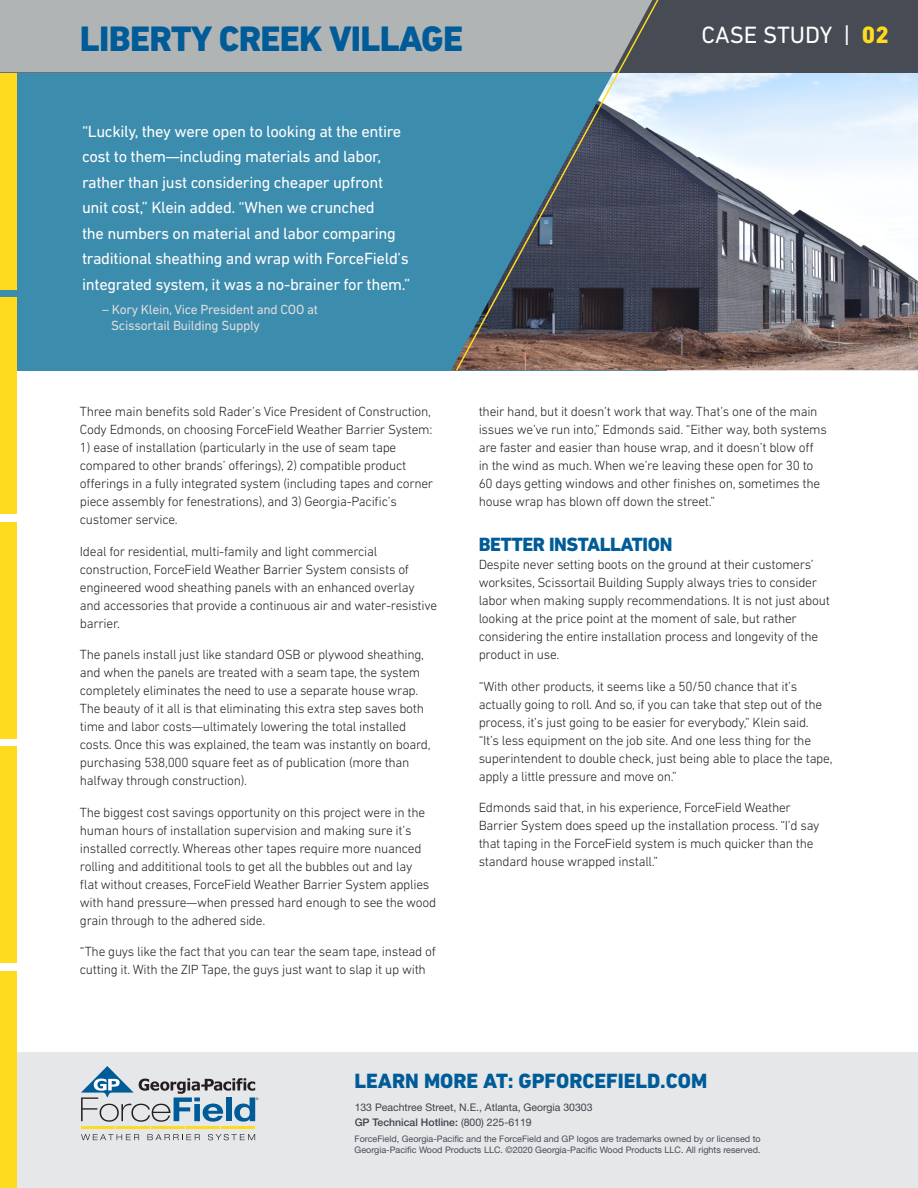
<style>
.page{position:relative;width:918px;height:1188px;background:#fff}
.page>*{position:absolute;margin:0;border:0;box-sizing:border-box;transform-origin:0 0}
.Main_headline{font:800 36px "DIN Next LT Pro";letter-spacing:-.02em;color:#005c98}
.t1{font:24px "DIN Next LT Pro";color:#fff}
.t2{font:800 21px "DIN Next LT Pro";color:#005c98}
.Subhead{font:800 19.5px "DIN Next LT Pro";letter-spacing:-.02em;color:#005c98}
.Callout_copy_-_rever{font:16.5px/25.5px "DIN Next LT Pro";letter-spacing:-.02em;color:#fff}
.Body_copy{font:300 13.5px/18px "DIN Next LT Pro";letter-spacing:-.02em;color:#231f20}
.Callout_copy_-_rever-2{font:13.5px/16.5px "DIN Next LT Pro";letter-spacing:-.02em;color:#dcdddf}
.t3{font:10.5px/15px "Helvetica Neue LT Pro";color:#464b54}
.t4{font:9px/10.8px "Helvetica Neue LT Pro";color:#464b54}
.s1{font-weight:800;color:#ffdb1f}
.s2{font-weight:500}
</style>
<div class="page">
<div style="left:0;top:1052px;width:918px;height:136px;background:#e6e7e9"></div>
<hr style="left:81px;top:1126px;width:34px;height:3px;background:#ffdb1f">
<hr style="left:116px;top:1126px;width:34px;height:3px;background:#ffdb1f">
<hr style="left:151px;top:1126px;width:34px;height:3px;background:#ffdb1f">
<hr style="left:186px;top:1126px;width:34px;height:3px;background:#ffdb1f">
<hr style="left:221px;top:1126px;width:34px;height:3px;background:#ffdb1f">
<svg style="left:81px;top:1134px;width:58px;height:6px"></svg>
<svg style="left:148px;top:1134px;width:52px;height:6px"></svg>
<svg style="left:208px;top:1134px;width:47px;height:6px"></svg>
<svg style="left:81px;top:1066px;width:177px;height:56px"></svg>
<div style="left:0;top:72px;width:667px;height:298px;background:#3c8cad"></div>
<img style="left:451px;top:72px;width:467px;height:298px">
<div style="left:0;top:73px;width:17px;height:216px;background:#ffdb1f"></div>
<div style="left:0;top:297px;width:17px;height:217px;background:#ffdb1f"></div>
<div style="left:0;top:522px;width:17px;height:217px;background:#ffdb1f"></div>
<div style="left:0;top:746px;width:17px;height:217px;background:#ffdb1f"></div>
<div style="left:0;top:971px;width:17px;height:217px;background:#ffdb1f"></div>
<div style="left:0;top:0;width:918px;height:72px;background:#464b54"></div>
<div style="left:0;top:0;width:456px;height:72px;background:#b1b4b5"></div>
<svg style="left:456px;top:0;width:203px;height:370px"></svg>
<p class="Main_headline" style="left:80px;top:17px;width:385px">LIBERTY CREEK VILLAGE</p>
<p class="t1" style="left:702px;top:21px;width:189px">CASE STUDY | <span class="s1">02</span></p>
<p class="Callout_copy_-_rever" style="left:82px;top:118px;width:330px">“Luckily, they were open to looking at the entire cost to them—including materials and labor, rather than just considering cheaper upfront unit cost,” Klein added. “When we crunched<br>the numbers on material and labor comparing traditional sheathing and wrap with ForceField’s integrated system, it was a no-brainer for them.”</p>
<p class="Callout_copy_-_rever-2" style="left:111px;top:301px;width:208px;text-indent:-9px">– Kory Klein, Vice President and COO at<br>Scissortail Building Supply</p>
<p class="Body_copy" style="left:80px;top:402px;width:354px">Three main benefits sold Rader’s Vice President of Construction,<br>Cody Edmonds, on choosing ForceField Weather Barrier System:</p>
<p class="Body_copy" style="left:80px;top:438px;width:355px">1) ease of installation (particularly in the use of seam tape compared to other brands’ offerings), 2) compatible product offerings in a fully integrated system (including tapes and corner piece assembly for fenestrations), and 3) Georgia-Pacific’s customer service.</p>
<p class="Body_copy" style="left:80px;top:542px;width:359px">Ideal for residential, multi-family and light commercial construction, ForceField Weather Barrier System consists of engineered wood sheathing panels with an enhanced overlay and accessories that provide a continuous air and water-resistive barrier.</p>
<p class="Body_copy" style="left:80px;top:645px;width:352px">The panels install just like standard OSB or plywood sheathing, and when the panels are treated with a seam tape, the system completely eliminates the need to use a separate house wrap.<br>The beauty of it all is that eliminating this extra step saves both time and labor costs—ultimately lowering the total installed costs. Once this was explained, the team was instantly on board, purchasing 538,000 square feet as of publication (more than halfway through construction).</p>
<p class="Body_copy" style="left:80px;top:803px;width:358px">The biggest cost savings opportunity on this project were in the human hours of installation supervision and making sure it’s installed correctly. Whereas other tapes require more nuanced rolling and addititional tools to get all the bubbles out and lay<br>flat without creases, ForceField Weather Barrier System applies with hand pressure—when pressed hard enough to see the wood grain through to the adhered side.</p>
<p class="Body_copy" style="left:80px;top:942px;width:358px">“The guys like the fact that you can tear the seam tape, instead of cutting it. With the ZIP Tape, the guys just want to slap it up with</p>
<p class="Body_copy" style="left:479px;top:402px;width:350px">their hand, but it doesn’t work that way. That’s one of the main issues we’ve run into,” Edmonds said. “Either way, both systems are faster and easier than house wrap, and it doesn’t blow off in the wind as much. When we’re leaving these open for 30 to 60 days getting windows and other finishes on, sometimes the house wrap has blown off down the street.”</p>
<p class="Subhead" style="left:479px;top:533px;width:195px">BETTER INSTALLATION</p>
<p class="Body_copy" style="left:479px;top:555px;width:353px">Despite never setting boots on the ground at their customers’ worksites, Scissortail Building Supply always tries to consider labor when making supply recommendations. It is not just about looking at the price point at the moment of sale, but rather considering the entire installation process and longevity of the product in use.</p>
<p class="Body_copy" style="left:479px;top:677px;width:355px">“With other products, it seems like a 50/50 chance that it’s actually going to roll. And so, if you can take that step out of the process, it’s just going to be easier for everybody,” Klein said. “It’s less equipment on the job site. And one less thing for the superintendent to double check, just being able to place the tape, apply a little pressure and move on.”</p>
<p class="Body_copy" style="left:479px;top:798px;width:342px">Edmonds said that, in his experience, ForceField Weather Barrier System does speed up the installation process. “I’d say that taping in the ForceField system is much quicker than the standard house wrapped install.”</p>
<p class="t2" style="left:355px;top:1069px;width:354px">LEARN MORE AT: GPFORCEFIELD.COM</p>
<p class="t3" style="left:355px;top:1099px;width:239px">133 Peachtree Street, N.E., Atlanta, Georgia 30303<br><span class="s2">GP Technical Hotline:</span> (800) 225-6119</p>
<p class="t4" style="left:355px;top:1133px;width:408px">ForceField, Georgia-Pacific and the ForceField and GP logos are trademarks owned by or licensed to<br>Georgia-Pacific Wood Products LLC. ©2020 Georgia-Pacific Wood Products LLC. All rights reserved.</p>
</div>
